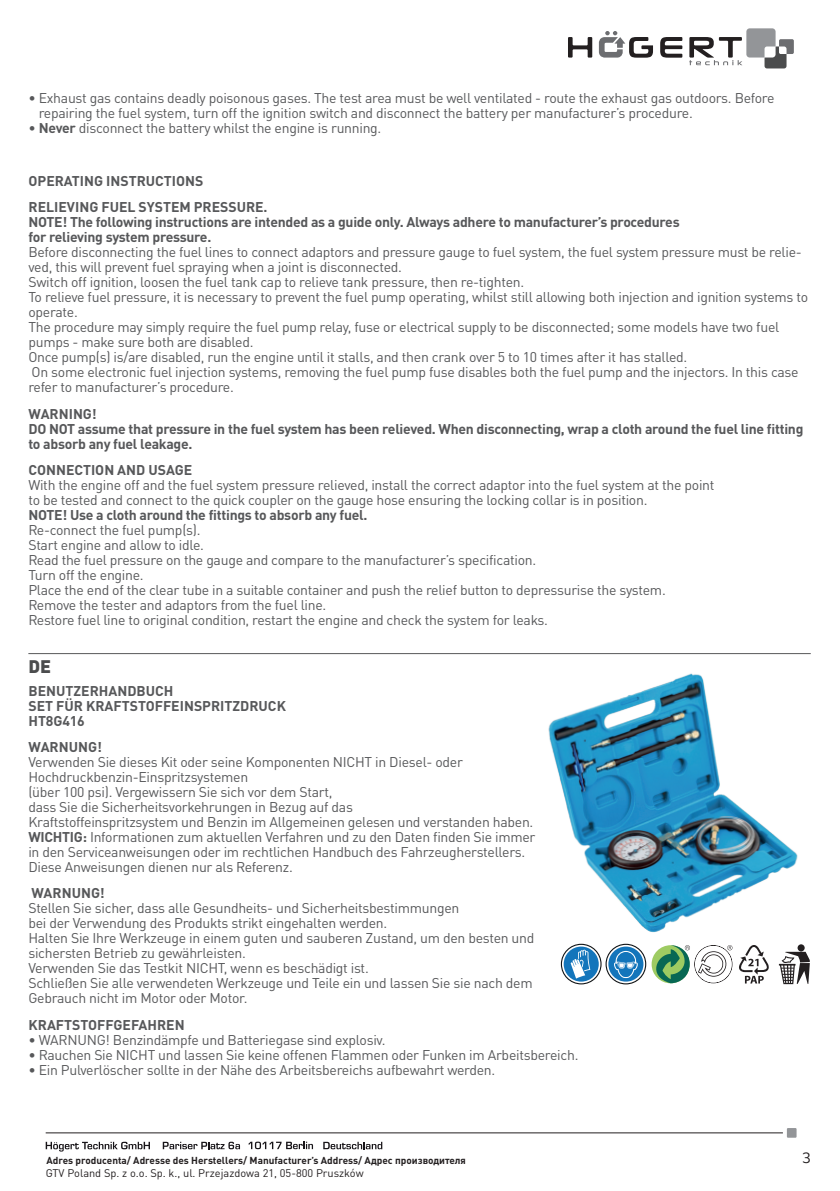
<style>
.page{position:relative;width:840px;height:1191px;background:#fff}
.page>*{position:absolute;margin:0;border:0;box-sizing:border-box;transform-origin:0 0}
.t1{font:900 18px "DIN Pro";color:#4b4c4d}
.t2{font:16px "Merel";color:#231f20}
.t3{font:14px/15px "DIN Pro";letter-spacing:-.02em;color:#57585a}
.t4{font:700 14px/15px "DIN Pro";letter-spacing:-.02em;color:#57585a}
.t5{font:700 14px/15px "DIN Pro";color:#57585a}
.t6{font:11px "DIN Pro";color:#231f20}
.t7{font:700 10px "DIN Pro";color:#231f20}
.s1{font-weight:700}
</style>
<div class="page">
<svg style="left:568px;top:37px;width:24px;height:21px"></svg>
<svg style="left:660px;top:37px;width:22px;height:21px"></svg>
<svg style="left:598px;top:31px;width:54px;height:27px"></svg>
<svg style="left:689px;top:28px;width:104px;height:40px"></svg>
<svg style="left:46px;top:1141px;width:104px;height:10px"></svg>
<svg style="left:163px;top:1141px;width:77px;height:8px"></svg>
<svg style="left:248px;top:1141px;width:65px;height:8px"></svg>
<svg style="left:323px;top:1141px;width:59px;height:8px"></svg>
<svg style="left:786px;top:1128px;width:10px;height:9px"></svg>
<hr style="left:46px;top:1132px;width:736px;height:1px;background:#231f20">
<hr style="left:28px;top:653px;width:782px;height:1px;background:#57585a">
<img style="left:548px;top:673px;width:250px;height:260px">
<svg style="left:778px;top:944px;width:31px;height:40px"></svg>
<svg style="left:560px;top:943px;width:209px;height:41px"></svg>
<p class="t3" style="left:39px;top:89px;width:737px;text-indent:-10px">• Exhaust gas contains deadly poisonous gases. The test area must be well ventilated - route the exhaust gas outdoors. Before repairing the fuel system, turn off the ignition switch and disconnect the battery per manufacturer’s procedure.</p>
<p class="t3" style="left:28px;top:119px;width:354px">• <span class="s1">Never</span> disconnect the battery whilst the engine is running.</p>
<p class="t5" style="left:28px;top:166px;width:240px;line-height:26.4px">OPERATING INSTRUCTIONS<br>RELIEVING FUEL SYSTEM PRESSURE.</p>
<p class="t4" style="left:28px;top:213px;width:652px">NOTE! The following instructions are intended as a guide only. Always adhere to manufacturer’s procedures for relieving system pressure.</p>
<p class="t3" style="left:28px;top:243px;width:780px">Before disconnecting the fuel lines to connect adaptors and pressure gauge to fuel system, the fuel system pressure must be relie&shy;ved, this will prevent fuel spraying when a joint is disconnected.<br>Switch off ignition, loosen the fuel tank cap to relieve tank pressure, then re-tighten.<br>To relieve fuel pressure, it is necessary to prevent the fuel pump operating, whilst still allowing both injection and ignition systems to operate.<br>The procedure may simply require the fuel pump relay, fuse or electrical supply to be disconnected; some models have two fuel pumps - make sure both are disabled.<br>Once pump(s) is/are disabled, run the engine until it stalls, and then crank over 5 to 10 times after it has stalled.<br>On some electronic fuel injection systems, removing the fuel pump fuse disables both the fuel pump and the injectors. In this case refer to manufacturer’s procedure.</p>
<p class="t4" style="left:28px;top:404px;width:776px">WARNING!<br>DO NOT assume that pressure in the fuel system has been relieved. When disconnecting, wrap a cloth around the fuel line fitting to absorb any fuel leakage.</p>
<p class="t5" style="left:28px;top:461px;width:165px">CONNECTION AND USAGE</p>
<p class="t3" style="left:28px;top:476px;width:687px">With the engine off and the fuel system pressure relieved, install the correct adaptor into the fuel system at the point to be tested and connect to the quick coupler on the gauge hose ensuring the locking collar is in position.</p>
<p class="t4" style="left:28px;top:505px;width:340px">NOTE! Use a cloth around the fittings to absorb any fuel.</p>
<p class="t3" style="left:28px;top:521px;width:638px">Re-connect the fuel pump(s).<br>Start engine and allow to idle.<br>Read the fuel pressure on the gauge and compare to the manufacturer’s specification.<br>Turn off the engine.<br>Place the end of the clear tube in a suitable container and push the relief button to depressurise the system.<br>Remove the tester and adaptors from the fuel line.<br>Restore fuel line to original condition, restart the engine and check the system for leaks.</p>
<p class="t1" style="left:29px;top:651px;width:24px">DE</p>
<p class="t5" style="left:28px;top:681px;width:259px">BENUTZERHANDBUCH<br>SET FÜR KRAFTSTOFFEINSPRITZDRUCK<br>HT8G416</p>
<p class="t5" style="left:28px;top:738px;width:75px">WARNUNG!</p>
<p class="t3" style="left:28px;top:753px;width:508px">Verwenden Sie dieses Kit oder seine Komponenten NICHT in Diesel- oder Hochdruckbenzin-Einspritzsystemen<br>(über 100 psi). Vergewissern Sie sich vor dem Start,<br>dass Sie die Sicherheitsvorkehrungen in Bezug auf das<br>Kraftstoffeinspritzsystem und Benzin im Allgemeinen gelesen und verstanden haben.<br><span class="s1">WICHTIG:</span> Informationen zum aktuellen Verfahren und zu den Daten finden Sie immer in den Serviceanweisungen oder im rechtlichen Handbuch des Fahrzeugherstellers.<br>Diese Anweisungen dienen nur als Referenz.</p>
<p class="t5" style="left:31px;top:884px;width:75px">WARNUNG!</p>
<p class="t3" style="left:28px;top:899px;width:507px">Stellen Sie sicher, dass alle Gesundheits- und Sicherheitsbestimmungen<br>bei der Verwendung des Produkts strikt eingehalten werden.<br>Halten Sie Ihre Werkzeuge in einem guten und sauberen Zustand, um den besten und sichersten Betrieb zu gewährleisten.<br>Verwenden Sie das Testkit NICHT, wenn es beschädigt ist.<br>Schließen Sie alle verwendeten Werkzeuge und Teile ein und lassen Sie sie nach dem Gebrauch nicht im Motor oder Motor.</p>
<p class="t5" style="left:28px;top:1015px;width:157px">KRAFTSTOFFGEFAHREN</p>
<p class="t3" style="left:28px;top:1030px;width:358px">• WARNUNG! Benzindämpfe und Batteriegase sind explosiv.</p>
<p class="t3" style="left:28px;top:1045px;width:551px">• Rauchen Sie NICHT und lassen Sie keine offenen Flammen oder Funken im Arbeitsbereich.</p>
<p class="t3" style="left:28px;top:1060px;width:468px">• Ein Pulverlöscher sollte in der Nähe des Arbeitsbereichs aufbewahrt werden.</p>
<p class="t7" style="left:46px;top:1151px;width:420px">Adres producenta/ Adresse des Herstellers/ Manufacturer’s Address/ Адрес производителя</p>
<p class="t2" style="left:801px;top:1145px;width:10px">3</p>
<p class="t6" style="left:46px;top:1165px;width:319px">GTV Poland Sp. z o.o. Sp. k., ul. Przejazdowa 21, 05-800 Pruszków</p>
</div>
